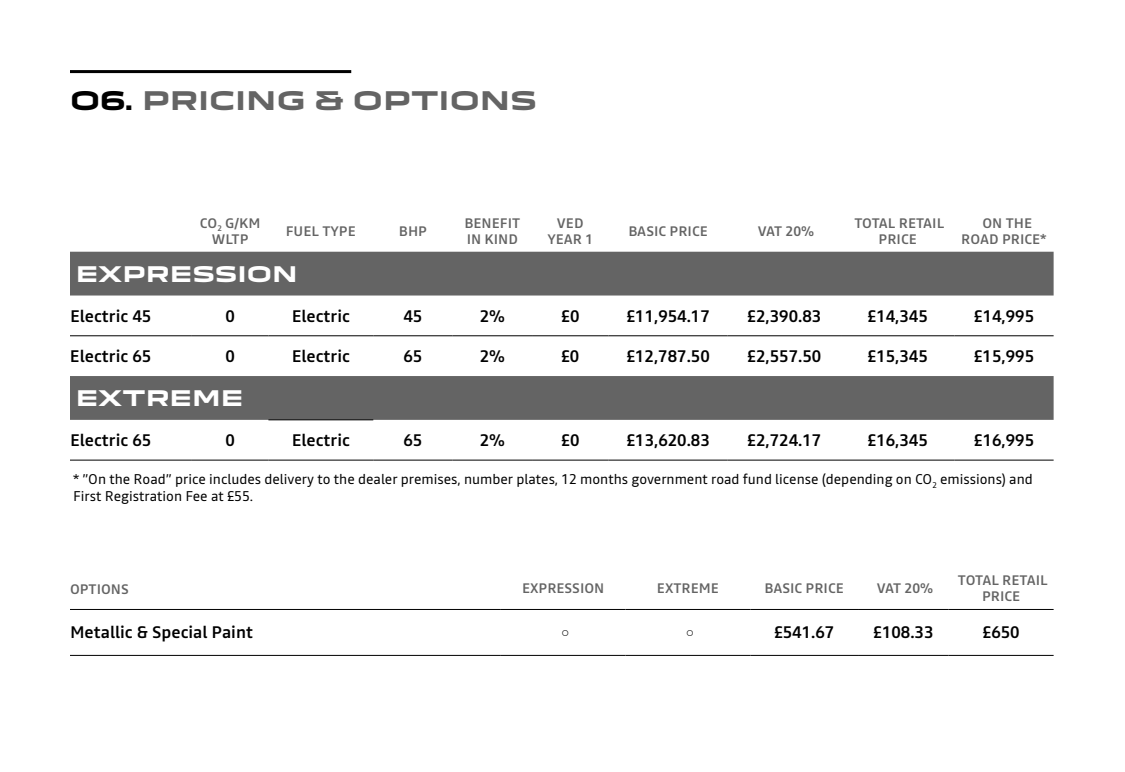
<style>
.page{position:relative;width:1125px;height:772px;background:#fff}
.page>*{position:absolute;margin:0;border:0;box-sizing:border-box;transform-origin:0 0}
.t1{font:700 25px "Dacia Block Extended";color:#646464}
.t2{font:700 21px "Dacia Block Extended";color:#fff}
.t3{font:500 17px "Read";color:#000}
.t4{font:14px/16.8px "Read";color:#000}
.t5{font:500 14px/16px "Read";color:#646464;text-align:center}
.s1{color:#000}
</style>
<div class="page">
<svg style="left:70px;top:251px;width:984px;height:168px;fill:#646464"></svg>
<hr style="left:192px;top:459px;width:76px;height:1px;background:#000">
<hr style="left:268px;top:459px;width:105px;height:1px;background:#000">
<hr style="left:70px;top:335px;width:122px;height:1px;background:#000">
<hr style="left:192px;top:335px;width:76px;height:1px;background:#000">
<hr style="left:268px;top:335px;width:105px;height:1px;background:#000">
<hr style="left:373px;top:335px;width:80px;height:1px;background:#000">
<hr style="left:453px;top:335px;width:79px;height:1px;background:#000">
<hr style="left:532px;top:335px;width:77px;height:1px;background:#000">
<hr style="left:609px;top:335px;width:119px;height:1px;background:#000">
<hr style="left:728px;top:335px;width:113px;height:1px;background:#000">
<hr style="left:841px;top:335px;width:113px;height:1px;background:#000">
<hr style="left:954px;top:335px;width:100px;height:1px;background:#000">
<hr style="left:268px;top:419px;width:105px;height:1px;background:#000">
<hr style="left:70px;top:459px;width:122px;height:1px;background:#000">
<hr style="left:373px;top:459px;width:80px;height:1px;background:#000">
<hr style="left:453px;top:459px;width:79px;height:1px;background:#000">
<hr style="left:532px;top:459px;width:77px;height:1px;background:#000">
<hr style="left:609px;top:459px;width:119px;height:1px;background:#000">
<hr style="left:728px;top:459px;width:113px;height:1px;background:#000">
<hr style="left:841px;top:459px;width:113px;height:1px;background:#000">
<hr style="left:954px;top:459px;width:100px;height:1px;background:#000">
<hr style="left:70px;top:608px;width:431px;height:1px;background:#000">
<hr style="left:501px;top:608px;width:125px;height:1px;background:#000">
<hr style="left:626px;top:608px;width:124px;height:1px;background:#000">
<hr style="left:750px;top:608px;width:108px;height:1px;background:#000">
<hr style="left:858px;top:608px;width:91px;height:1px;background:#000">
<hr style="left:949px;top:608px;width:105px;height:1px;background:#000">
<hr style="left:70px;top:654px;width:431px;height:1px;background:#000">
<hr style="left:501px;top:654px;width:125px;height:1px;background:#000">
<hr style="left:626px;top:654px;width:124px;height:1px;background:#000">
<hr style="left:750px;top:654px;width:108px;height:1px;background:#000">
<hr style="left:858px;top:654px;width:91px;height:1px;background:#000">
<hr style="left:949px;top:654px;width:105px;height:1px;background:#000">
<hr style="left:70px;top:70px;width:281px;height:3px;background:#000">
<h1 class="t1" style="left:70px;top:86px;width:469px"><span class="s1">O6.</span> PRICING &amp; OPTIONS</h1>
<p class="t5" style="left:200px;top:214px;width:62px">CO<sub>2</sub> G/KM<br>WLTP</p>
<p class="t5" style="left:286px;top:222px;width:71px">FUEL TYPE</p>
<p class="t5" style="left:399px;top:222px;width:30px">BHP</p>
<p class="t5" style="left:464px;top:214px;width:57px;text-align:left">BENEFIT<br>IN KIND</p>
<p class="t5" style="left:547px;top:214px;width:47px">VED<br>YEAR 1</p>
<p class="t5" style="left:628px;top:222px;width:81px">BASIC PRICE</p>
<p class="t5" style="left:758px;top:222px;width:58px">VAT 20%</p>
<p class="t5" style="left:854px;top:214px;width:91px">TOTAL RETAIL<br>PRICE</p>
<p class="t5" style="left:961px;top:214px;width:87px">ON THE<br>ROAD PRICE*</p>
<p class="t2" style="left:76px;top:262px;width:223px">EXPRESSION</p>
<p class="t3" style="left:70px;top:303px;width:83px">Electric 45</p>
<p class="t3" style="left:225px;top:303px;width:11px">0</p>
<p class="t3" style="left:292px;top:303px;width:60px">Electric</p>
<p class="t3" style="left:404px;top:303px;width:20px">45</p>
<p class="t3" style="left:480px;top:303px;width:27px">2%</p>
<p class="t3" style="left:561px;top:303px;width:20px">£0</p>
<p class="t3" style="left:626px;top:303px;width:85px">£11,954.17</p>
<p class="t3" style="left:747px;top:303px;width:76px">£2,390.83</p>
<p class="t3" style="left:868px;top:303px;width:62px">£14,345</p>
<p class="t3" style="left:974px;top:303px;width:62px">£14,995</p>
<p class="t3" style="left:70px;top:344px;width:83px">Electric 65</p>
<p class="t3" style="left:225px;top:344px;width:11px">0</p>
<p class="t3" style="left:292px;top:344px;width:60px">Electric</p>
<p class="t3" style="left:404px;top:344px;width:20px">65</p>
<p class="t3" style="left:480px;top:344px;width:27px">2%</p>
<p class="t3" style="left:561px;top:344px;width:20px">£0</p>
<p class="t3" style="left:626px;top:344px;width:85px">£12,787.50</p>
<p class="t3" style="left:747px;top:344px;width:76px">£2,557.50</p>
<p class="t3" style="left:868px;top:344px;width:62px">£15,345</p>
<p class="t3" style="left:974px;top:344px;width:62px">£15,995</p>
<p class="t2" style="left:76px;top:386px;width:169px">EXTREME</p>
<p class="t3" style="left:70px;top:428px;width:83px">Electric 65</p>
<p class="t3" style="left:225px;top:428px;width:11px">0</p>
<p class="t3" style="left:292px;top:428px;width:60px">Electric</p>
<p class="t3" style="left:404px;top:428px;width:20px">65</p>
<p class="t3" style="left:480px;top:428px;width:27px">2%</p>
<p class="t3" style="left:561px;top:428px;width:20px">£0</p>
<p class="t3" style="left:626px;top:428px;width:85px">£13,620.83</p>
<p class="t3" style="left:747px;top:428px;width:76px">£2,724.17</p>
<p class="t3" style="left:868px;top:428px;width:62px">£16,345</p>
<p class="t3" style="left:974px;top:428px;width:62px">£16,995</p>
<p class="t4" style="left:73px;top:470px;width:961px">* ’’On the Road’’ price includes delivery to the dealer premises, number plates, 12 months government road fund license (depending on CO<sub>2</sub> emissions) and<br>First Registration Fee at £55.</p>
<p class="t5" style="left:70px;top:580px;width:60px">OPTIONS</p>
<p class="t5" style="left:522px;top:579px;width:84px">EXPRESSION</p>
<p class="t5" style="left:657px;top:579px;width:64px">EXTREME</p>
<p class="t5" style="left:764px;top:579px;width:81px">BASIC PRICE</p>
<p class="t5" style="left:877px;top:579px;width:58px">VAT 20%</p>
<p class="t5" style="left:958px;top:571px;width:91px">TOTAL RETAIL<br>PRICE</p>
<p class="t3" style="left:70px;top:620px;width:185px">Metallic &amp; Special Paint</p>
<p class="t3" style="left:774px;top:620px;width:62px">£541.67</p>
<p class="t3" style="left:873px;top:620px;width:62px">£108.33</p>
<p class="t3" style="left:983px;top:620px;width:39px">£650</p>
</div>
